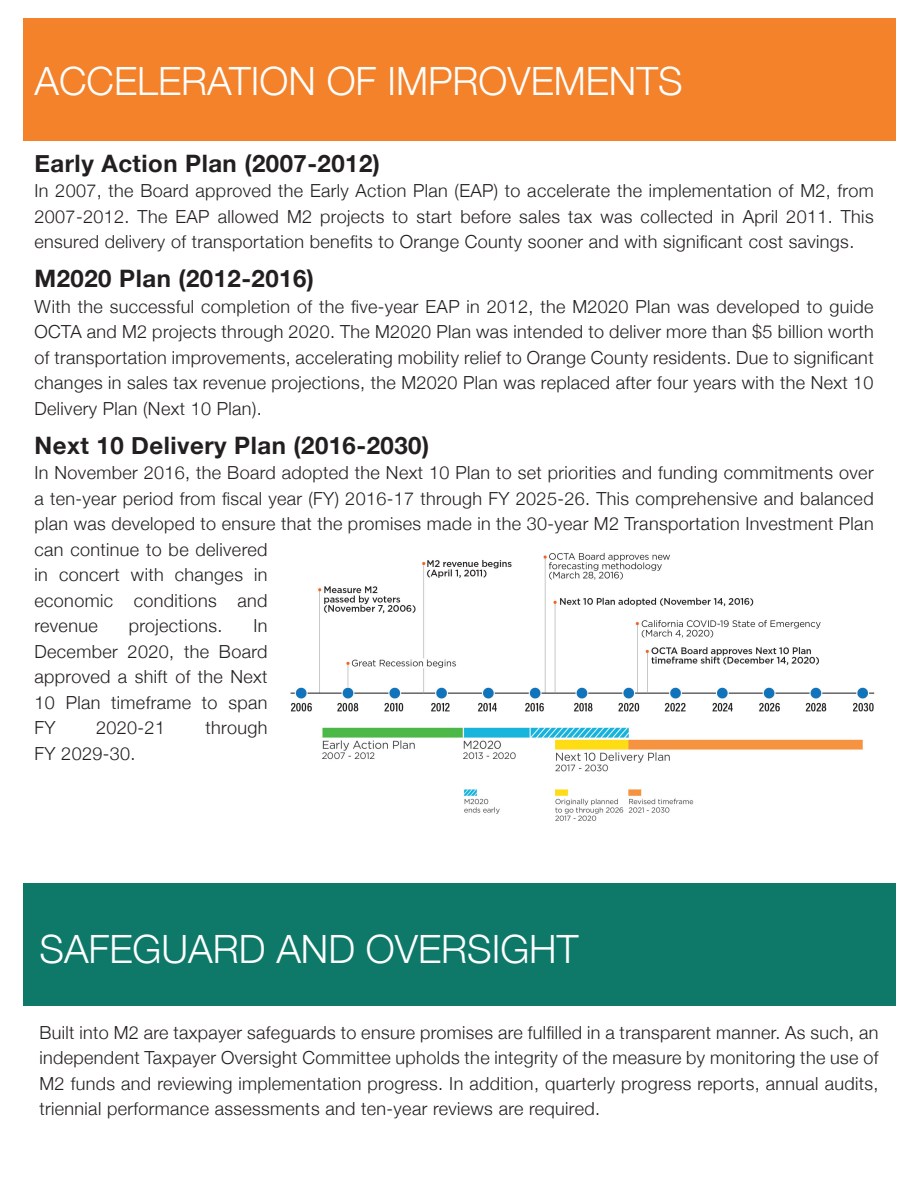
<style>
.page{position:relative;width:918px;height:1188px;background:#fff}
.page>*{position:absolute;margin:0;border:0;box-sizing:border-box;transform-origin:0 0}
.t1{font:300 39px "Helvetica Neue";color:#fff}
.t2{font:700 24px "Helvetica Neue";letter-spacing:.02em;color:#231f20}
.t3{font:300 18px/25.5px "Helvetica Neue";letter-spacing:.02em;color:#231f20;text-align:justify}
</style>
<div class="page">
<div style="left:23px;top:18px;width:872px;height:123px;background:#f4822b"></div>
<div style="left:23px;top:883px;width:872px;height:123px;background:#0e7969"></div>
<img style="left:290px;top:552px;width:585px;height:269px">
<h1 class="t1" style="left:35px;top:50px;width:650px">ACCELERATION OF IMPROVEMENTS</h1>
<h2 class="t2" style="left:35px;top:145px;width:347px">Early Action Plan (2007-2012)</h2>
<p class="t3" style="left:35px;top:177px;width:841px">In 2007, the Board approved the Early Action Plan (EAP) to accelerate the implementation of M2, from 2007-2012. The EAP allowed M2 projects to start before sales tax was collected in April 2011. This ensured delivery of transportation benefits to Orange County sooner and with significant cost savings.</p>
<h2 class="t2" style="left:35px;top:260px;width:281px">M2020 Plan (2012-2016)</h2>
<p class="t3" style="left:35px;top:293px;width:841px">With the successful completion of the five-year EAP in 2012, the M2020 Plan was developed to guide OCTA and M2 projects through 2020. The M2020 Plan was intended to deliver more than $5 billion worth of transportation improvements, accelerating mobility relief to Orange County residents. Due to significant changes in sales tax revenue projections, the M2020 Plan was replaced after four years with the Next 10<br>Delivery Plan (Next 10 Plan).</p>
<h2 class="t2" style="left:35px;top:427px;width:396px">Next 10 Delivery Plan (2016-2030)</h2>
<p class="t3" style="left:35px;top:459px;width:841px">In November 2016, the Board adopted the Next 10 Plan to set priorities and funding commitments over a ten-year period from fiscal year (FY) 2016-17 through FY 2025-26. This comprehensive and balanced plan was developed to ensure that the promises made in the 30-year M2 Transportation Investment Plan</p>
<p class="t3" style="left:35px;top:536px;width:234px">can continue to be delivered in concert with changes in economic conditions and revenue</p>
<p class="t3" style="left:35px;top:612px;width:234px;text-indent:219px">In December 2020, the Board approved a shift of the Next 10 Plan timeframe to span FY</p>
<p class="t3" style="left:129px;top:612px;width:95px">projections.</p>
<p class="t3" style="left:96px;top:714px;width:70px">2020-21</p>
<p class="t3" style="left:206px;top:714px;width:63px">through</p>
<p class="t3" style="left:35px;top:740px;width:102px">FY 2029-30.</p>
<h1 class="t1" style="left:39px;top:918px;width:540px">SAFEGUARD AND OVERSIGHT</h1>
<p class="t3" style="left:39px;top:1019px;width:841px">Built into M2 are taxpayer safeguards to ensure promises are fulfilled in a transparent manner. As such, an independent Taxpayer Oversight Committee upholds the integrity of the measure by monitoring the use of M2 funds and reviewing implementation progress. In addition, quarterly progress reports, annual audits, triennial performance assessments and ten-year reviews are required.</p>
</div>
